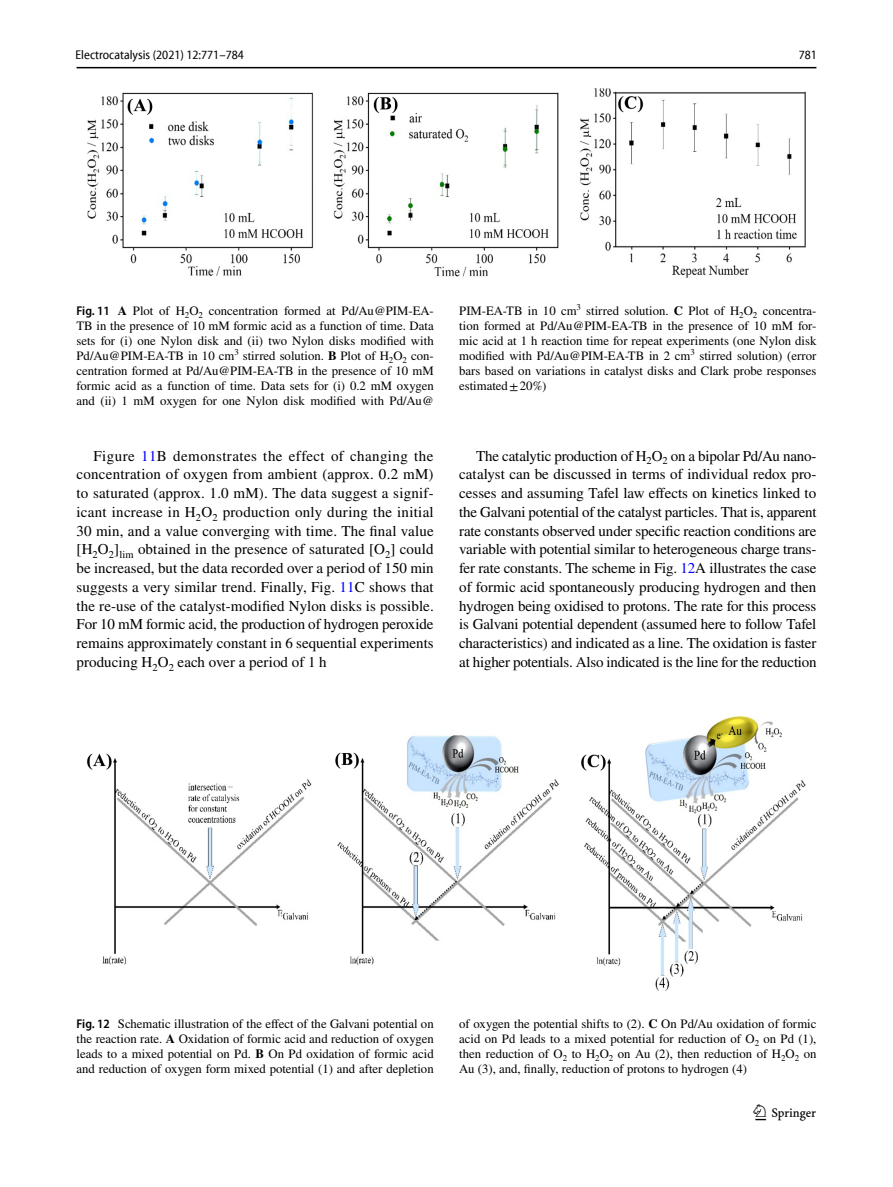
<style>
.page{position:relative;width:893px;height:1187px;background:#fff}
.page>*{position:absolute;margin:0;border:0;box-sizing:border-box;transform-origin:0 0}
.t1{font:22.5px "Springnew Regular 3";color:#000}
.t2{font:15px/18.8px "STIX";letter-spacing:-.015em;color:#000;text-align:justify}
.t3{font:12.75px/15px "STIX";color:#000;text-align:justify}
.t4{font:semi-condensed 12.75px "Myriad Pro Unic";color:#000}
.s1{font-family:"Myriad Pro";font-weight:600;font-stretch:semi-condensed}
.s2{font-weight:700}
.s3{color:#00f}
</style>
<div class="page">
<hr style="left:77px;top:67px;width:739px;height:1px;background:#000">
<img style="left:87px;top:88px;width:719px;height:190px">
<img style="left:87px;top:716px;width:719px;height:275px">
<p class="t4" style="left:76px;top:50px;width:170px">Electrocatalysis (2021) 12:771–784</p>
<p class="t4" style="left:799px;top:50px;width:20px">781</p>
<p class="t3" style="left:77px;top:304px;width:359px"><span class="s1">Fig. 11</span> <span class="s2">A</span> Plot of H<sub>2</sub>O<sub>2</sub> concentration formed at Pd/Au@PIM-EA-TB in the presence of 10 mM formic acid as a function of time. Data sets for (i) one Nylon disk and (ii) two Nylon disks modified with Pd/Au@PIM-EA-TB in 10 cm<sup>3</sup> stirred solution. <span class="s2">B</span> Plot of H<sub>2</sub>O<sub>2</sub> con&shy;centration formed at Pd/Au@PIM-EA-TB in the presence of 10 mM formic acid as a function of time. Data sets for (i) 0.2 mM oxygen and (ii) 1 mM oxygen for one Nylon disk modified with Pd/Au@</p>
<p class="t3" style="left:459px;top:304px;width:359px">PIM-EA-TB in 10 cm<sup>3</sup> stirred solution. <span class="s2">C</span> Plot of H<sub>2</sub>O<sub>2</sub> concentra&shy;tion formed at Pd/Au@PIM-EA-TB in the presence of 10 mM for&shy;mic acid at 1 h reaction time for repeat experiments (one Nylon disk modified with Pd/Au@PIM-EA-TB in 2 cm<sup>3</sup> stirred solution) (error bars based on variations in catalyst disks and Clark probe responses estimated±20%)</p>
<p class="t2" style="left:77px;top:447px;width:359px;text-indent:17px">Figure <span class="s3">11</span>B demonstrates the effect of changing the concentration of oxygen from ambient (approx. 0.2 mM) to saturated (approx. 1.0 mM). The data suggest a signif&shy;icant increase in H<sub>2</sub>O<sub>2</sub> production only during the initial 30 min, and a value converging with time. The final value [H<sub>2</sub>O<sub>2</sub>]<sub>lim</sub> obtained in the presence of saturated [O<sub>2</sub>] could be increased, but the data recorded over a period of 150 min suggests a very similar trend. Finally, Fig. <span class="s3">11</span>C shows that the re-use of the catalyst-modified Nylon disks is possible.<br>For 10 mM formic acid, the production of hydrogen peroxide remains approximately constant in 6 sequential experiments producing H<sub>2</sub>O<sub>2</sub> each over a period of 1 h</p>
<p class="t2" style="left:459px;top:447px;width:359px;text-indent:17px">The catalytic production of H<sub>2</sub>O<sub>2</sub> on a bipolar Pd/Au nano&shy;catalyst can be discussed in terms of individual redox pro&shy;cesses and assuming Tafel law effects on kinetics linked to the Galvani potential of the catalyst particles. That is, apparent rate constants observed under specific reaction conditions are variable with potential similar to heterogeneous charge trans&shy;fer rate constants. The scheme in Fig. <span class="s3">12</span>A illustrates the case of formic acid spontaneously producing hydrogen and then hydrogen being oxidised to protons. The rate for this process is Galvani potential dependent (assumed here to follow Tafel characteristics) and indicated as a line. The oxidation is faster at higher potentials. Also indicated is the line for the reduction</p>
<p class="t3" style="left:77px;top:1016px;width:359px"><span class="s1">Fig. 12</span> Schematic illustration of the effect of the Galvani potential on the reaction rate. <span class="s2">A</span> Oxidation of formic acid and reduction of oxygen leads to a mixed potential on Pd. <span class="s2">B</span> On Pd oxidation of formic acid and reduction of oxygen form mixed potential (1) and after depletion</p>
<p class="t3" style="left:459px;top:1016px;width:359px">of oxygen the potential shifts to (2). <span class="s2">C</span> On Pd/Au oxidation of formic acid on Pd leads to a mixed potential for reduction of O<sub>2</sub> on Pd (1), then reduction of O<sub>2</sub> to H<sub>2</sub>O<sub>2</sub> on Au (2), then reduction of H<sub>2</sub>O<sub>2</sub> on Au (3), and, finally, reduction of protons to hydrogen (4)</p>
<h1 class="t1" style="left:755px;top:1104px;width:62px">1 3</h1>
</div>
